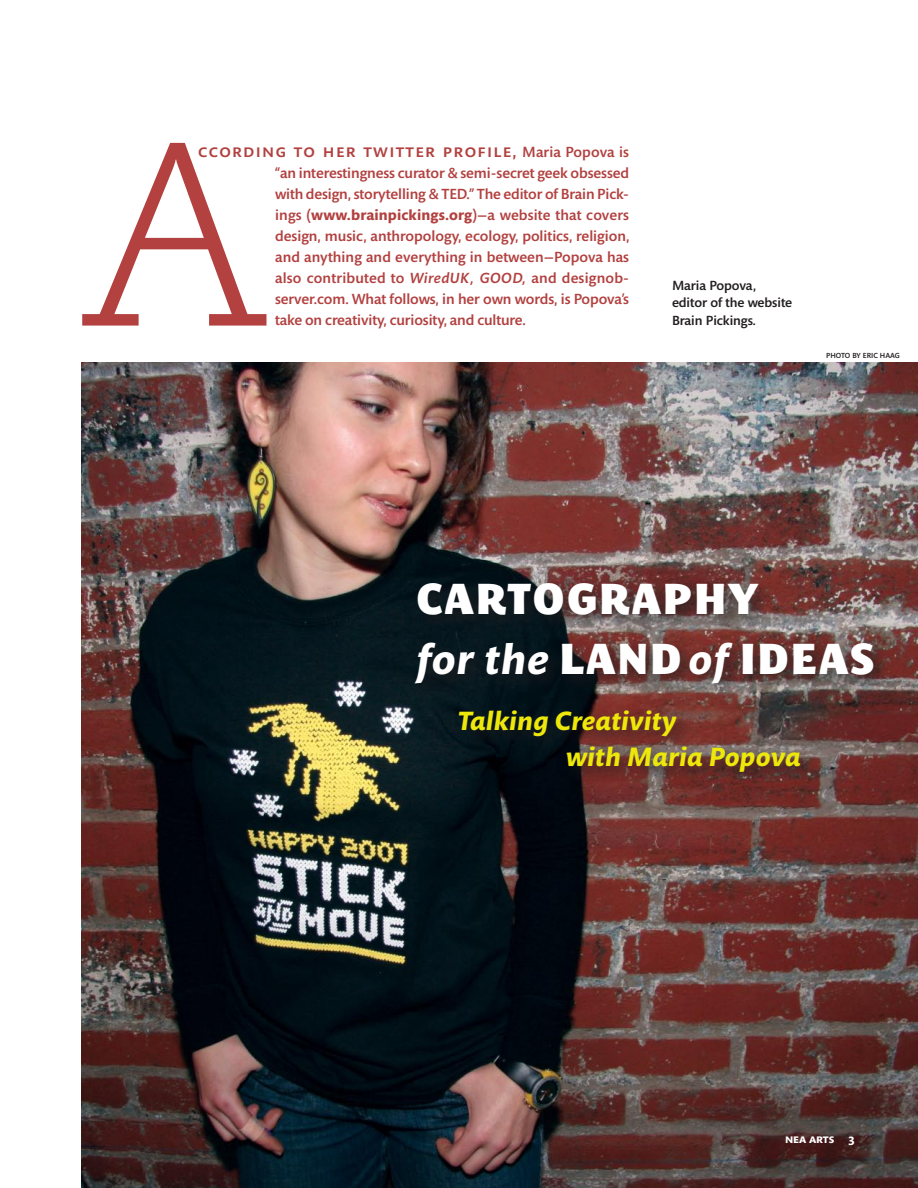
<style>
.page{position:relative;width:918px;height:1188px;background:#fff}
.page>*{position:absolute;margin:0;border:0;box-sizing:border-box;transform-origin:0 0}
.t1{font:43.35px/59.8px "M Egalopolis Extra";letter-spacing:.04em;color:#fff}
.t2{font:italic 700 27px/36px "Mundo Sans Pro";letter-spacing:.01em;color:#ede80a}
.t3{font:500 18px "Mundo Sans Std";letter-spacing:.075em;color:#b24140}
.t4{font:500 15px/21px "Mundo Sans Std";letter-spacing:-.005em;color:#b24140;text-align:justify}
.t5{font:500 13.5px/17.2px "Mundo Sans Std";letter-spacing:-.005em;color:#231f20}
.t6{font:700 12.75px "Mundo Sans Pro";color:#fff}
.t7{font:700 12px "Mundo Sans Pro";color:#fff}
.t8{font:500 7.5px "Mundo Sans Std";letter-spacing:.04em;color:#231f20}
.s1{font-size:15px}
.s2{font-family:"Mundo Sans Pro";font-weight:700}
.s3{font-style:italic}
.s4{font-family:"Mundo Sans Pro";font-weight:700;font-style:italic}
</style>
<div class="page">
<svg style="left:82px;top:143px;width:185px;height:183px"></svg>
<img style="left:81px;top:362px;width:837px;height:826px">
<div style="left:407px;top:575px;width:487px;height:129px;background:#231f20;opacity:.75"></div>
<div style="left:452px;top:702px;width:368px;height:90px;background:#231f20;opacity:.75"></div>
<p class="t3" style="left:198px;top:140px;width:432px">ccording to her twitter profile, <span class="s1">Maria Popova is</span></p>
<p class="t4" style="left:275px;top:162px;width:356px">“an interestingness curator &amp; semi-secret geek obsessed with design, storytelling &amp; TED.” The editor of Brain Pick&shy;ings (<span class="s2">www.brainpickings.org</span>)—a website that covers design, music, anthropology, ecology, politics, religion, and anything and everything in between—Popova has also contributed to <span class="s3">WiredUK, GOOD,</span> and designob&shy;server.com. What follows, in her own words, is Popova’s take on creativity, curiosity, and culture.</p>
<p class="t5" style="left:672px;top:277px;width:122px">Maria Popova, editor of the website<br>Brain Pickings.</p>
<p class="t8" style="left:826px;top:351px;width:75px">Photo by eric haag</p>
<h1 class="t1" style="left:416px;top:568px;width:460px">CARTOGRAPHY<br><span class="s4">for the</span> LAND<span class="s4">of</span> IDEAS</h1>
<h2 class="t2" style="left:566px;top:703px;width:236px;text-indent:-108px">Talking Creativity<br>with Maria Popova</h2>
<p class="t7" style="left:785px;top:1132px;width:32px">NEA ARTS</p>
<p class="t6" style="left:849px;top:1131px;width:8px">3</p>
</div>
